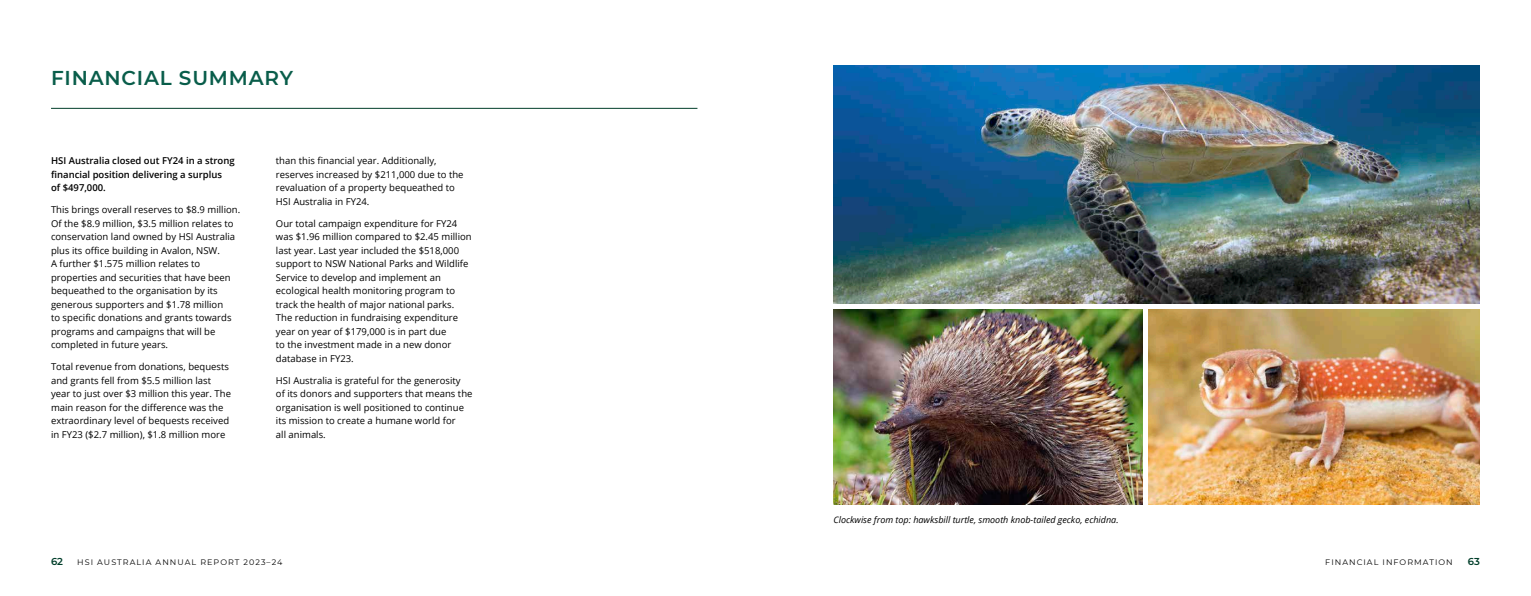
<style>
.page{position:relative;width:1531px;height:596px;background:#fff}
.page>*{position:absolute;margin:0;border:0;box-sizing:border-box;transform-origin:0 0}
.t1{font:600 20px "Montserrat";letter-spacing:.04em;color:#095d4a}
.t2{font:600 10px "Montserrat";color:#003e2a}
.t3{font:9.5px/13.5px "Open Sans";color:#000}
.t4{font:600 9.5px/13.5px "Open Sans";color:#000}
.t5{font:italic 9px "Open Sans";color:#000}
.t6{font:8px "Montserrat";letter-spacing:.13em;color:#000}
</style>
<div class="page">
<img style="left:833px;top:65px;width:647px;height:238px">
<img style="left:833px;top:309px;width:309px;height:195px">
<img style="left:1148px;top:309px;width:332px;height:195px">
<hr style="left:51px;top:108px;width:646px;height:1px;background:#003e2a">
<h1 class="t1" style="left:51px;top:69px;width:243px">FINANCIAL SUMMARY</h1>
<p class="t4" style="left:51px;top:155px;width:185px">HSI Australia closed out FY24 in a strong financial position delivering a surplus<br>of $497,000.</p>
<p class="t3" style="left:51px;top:202px;width:191px">This brings overall reserves to $8.9 million.<br>Of the $8.9 million, $3.5 million relates to conservation land owned by HSI Australia plus its office building in Avalon, NSW.<br>A further $1.575 million relates to properties and securities that have been bequeathed to the organisation by its generous supporters and $1.78 million<br>to specific donations and grants towards programs and campaigns that will be completed in future years.</p>
<p class="t3" style="left:51px;top:359px;width:181px">Total revenue from donations, bequests and grants fell from $5.5 million last year to just over $3 million this year. The main reason for the difference was the extraordinary level of bequests received in FY23 ($2.7 million), $1.8 million more</p>
<p class="t3" style="left:276px;top:155px;width:189px">than this financial year. Additionally, reserves increased by $211,000 due to the revaluation of a property bequeathed to HSI Australia in FY24.</p>
<p class="t3" style="left:276px;top:217px;width:197px">Our total campaign expenditure for FY24 was $1.96 million compared to $2.45 million last year. Last year included the $518,000 support to NSW National Parks and Wildlife Service to develop and implement an ecological health monitoring program to track the health of major national parks.<br>The reduction in fundraising expenditure year on year of $179,000 is in part due<br>to the investment made in a new donor database in FY23.</p>
<p class="t3" style="left:276px;top:374px;width:198px">HSI Australia is grateful for the generosity<br>of its donors and supporters that means the organisation is well positioned to continue its mission to create a humane world for<br>all animals.</p>
<p class="t5" style="left:833px;top:515px;width:287px">Clockwise from top: hawksbill turtle, smooth knob-tailed gecko, echidna.</p>
<p class="t2" style="left:51px;top:556px;width:14px">62</p>
<p class="t6" style="left:77px;top:556px;width:207px">HSI AUSTRALIA ANNUAL REPORT 2023–24</p>
<p class="t6" style="left:1325px;top:556px;width:129px">FINANCIAL INFORMATION</p>
<p class="t2" style="left:1468px;top:556px;width:14px">63</p>
</div>
